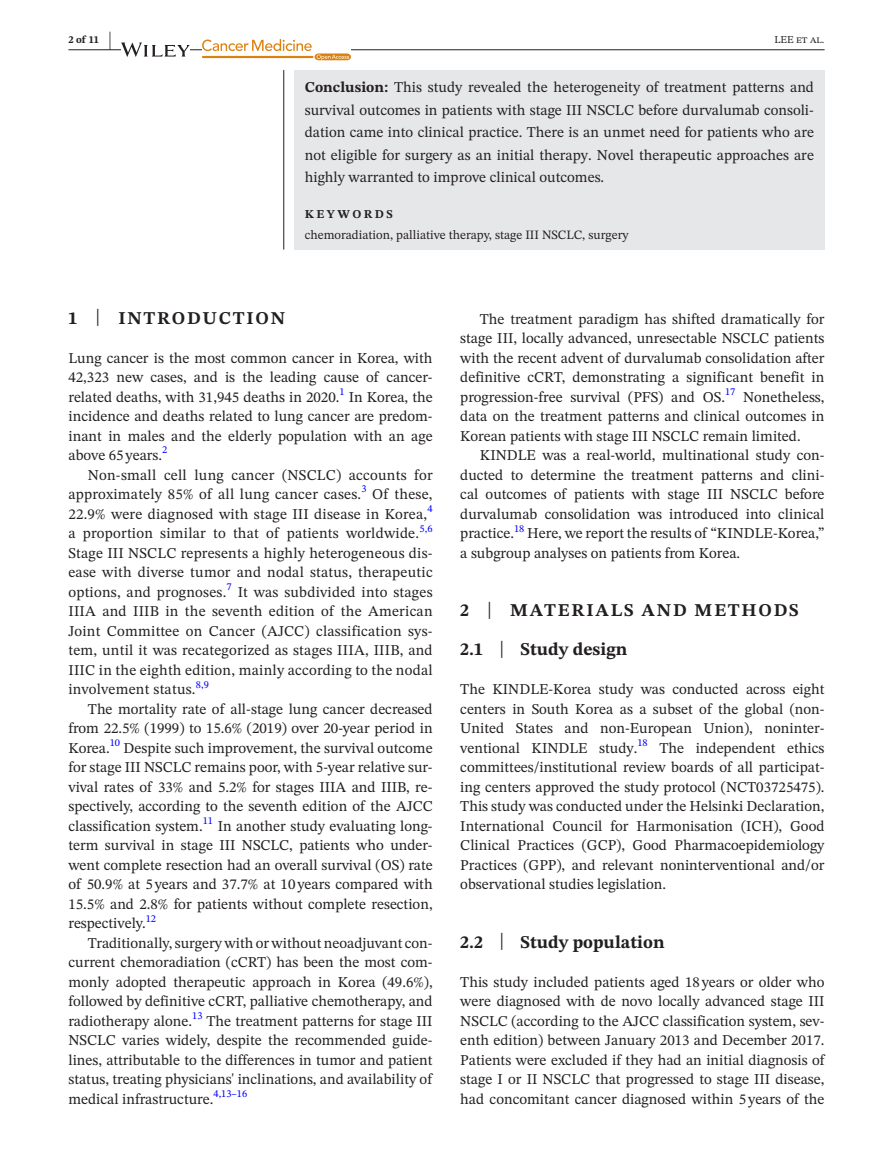
<style>
.page{position:relative;width:893px;height:1174px;background:#fff}
.page>*{position:absolute;margin:0;border:0;box-sizing:border-box;transform-origin:0 0}
.t1{font:700 18px/39px "STIX Two Text";letter-spacing:.085em;color:#231f20}
.t2{font:700 18px "STIX Two Text";color:#231f20}
.t3{font:15px/19.5px "STIX Two Text";color:#231f20;text-align:justify}
.t4{font:12.75px "STIX Two Text";color:#231f20}
.t5{font:700 12px "STIX Two Text";letter-spacing:.2em;color:#231f20}
.t6{font:10.5px "STIX Two Text";color:#00f}
.t7{font:10.5px "STIX Two Text";color:#231f20}
.t8{font:700 10.5px "STIX Two Text";color:#231f20}
.s1{font-size:21px}
.s2{font-weight:700}
.s3{font-weight:400;font-size:23.7px}
</style>
<div class="page">
<hr style="left:68px;top:49px;width:756px;height:1px;background:#231f20">
<svg style="left:121px;top:43px;width:69px;height:14px"></svg>
<svg style="left:202px;top:39px;width:149px;height:21px"></svg>
<div style="left:294px;top:70px;width:530px;height:179px;background:#e6e7e9"></div>
<hr style="left:283px;top:70px;width:1px;height:179px;background:#231f20">
<p class="t8" style="left:68px;top:32px;width:44px">2 of 11 <span class="s1">|</span></p>
<p class="t7" style="left:774px;top:32px;width:52px">LEE et al.</p>
<p class="t3" style="left:305px;top:76px;width:511px;line-height:22.5px"><span class="s2">Conclusion:</span> This study revealed the heterogeneity of treatment patterns and survival outcomes in patients with stage III NSCLC before durvalumab consoli&shy;dation came into clinical practice. There is an unmet need for patients who are not eligible for surgery as an initial therapy. Novel therapeutic approaches are highly warranted to improve clinical outcomes.</p>
<p class="t5" style="left:305px;top:205px;width:90px">KEYWORDS</p>
<p class="t4" style="left:305px;top:226px;width:325px">chemoradiation, palliative therapy, stage III NSCLC, surgery</p>
<p class="t1" style="left:68px;top:299px;width:218px">1 <span class="s3">|</span> INTRODUCTION</p>
<p class="t3" style="left:68px;top:348px;width:366px">Lung cancer is the most common cancer in Korea, with 42,323 new cases, and is the leading cause of cancer&shy;related deaths, with 31,945 deaths in 2020.</p>
<p class="t6" style="left:339px;top:384px;width:7px">1</p>
<p class="t3" style="left:68px;top:387px;width:366px;text-indent:280px">In Korea, the incidence and deaths related to lung cancer are predom&shy;inant in males and the elderly population with an age above 65 years.</p>
<p class="t6" style="left:162px;top:442px;width:7px">2</p>
<p class="t3" style="left:68px;top:465px;width:366px;text-indent:20px">Non-small cell lung cancer (NSCLC) accounts for approximately 85% of all lung cancer cases.</p>
<p class="t6" style="left:361px;top:481px;width:7px">3</p>
<p class="t3" style="left:68px;top:484px;width:366px;text-indent:304px">Of these,<br>22.9% were diagnosed with stage III disease in Korea,</p>
<p class="t6" style="left:427px;top:501px;width:7px">4</p>
<p class="t3" style="left:68px;top:523px;width:352px">a proportion similar to that of patients worldwide.</p>
<p class="t6" style="left:419px;top:520px;width:15px">5,6</p>
<p class="t3" style="left:68px;top:543px;width:366px">Stage III NSCLC represents a highly heterogeneous dis&shy;ease with diverse tumor and nodal status, therapeutic options, and prognoses.</p>
<p class="t6" style="left:227px;top:579px;width:7px">7</p>
<p class="t3" style="left:68px;top:582px;width:366px;text-indent:169px">It was subdivided into stages IIIA and IIIB in the seventh edition of the American Joint Committee on Cancer (AJCC) classification sys&shy;tem, until it was recategorized as stages IIIA, IIIB, and IIIC in the eighth edition, mainly according to the nodal involvement status.</p>
<p class="t6" style="left:196px;top:676px;width:15px">8,9</p>
<p class="t3" style="left:68px;top:699px;width:366px;text-indent:20px">The mortality rate of all-stage lung cancer decreased from 22.5% (1999) to 15.6% (2019) over 20-year period in Korea.</p>
<p class="t6" style="left:110px;top:735px;width:12px">10</p>
<p class="t3" style="left:68px;top:738px;width:366px;text-indent:55px">Despite such improvement, the survival outcome for stage III NSCLC remains poor, with 5-year relative sur&shy;vival rates of 33% and 5.2% for stages IIIA and IIIB, re&shy;spectively, according to the seventh edition of the AJCC classification system.</p>
<p class="t6" style="left:203px;top:813px;width:12px">11</p>
<p class="t3" style="left:68px;top:816px;width:366px;text-indent:149px">In another study evaluating long&shy;term survival in stage III NSCLC, patients who under&shy;went complete resection had an overall survival (OS) rate of 50.9% at 5 years and 37.7% at 10 years compared with 15.5% and 2.8% for patients without complete resection, respectively.</p>
<p class="t6" style="left:146px;top:910px;width:12px">12</p>
<p class="t3" style="left:68px;top:933px;width:366px;text-indent:20px">Traditionally, surgery with or without neoadjuvant con&shy;current chemoradiation (cCRT) has been the most com&shy;monly adopted therapeutic approach in Korea (49.6%), followed by definitive cCRT, palliative chemotherapy, and radiotherapy alone.</p>
<p class="t6" style="left:192px;top:1008px;width:12px">13</p>
<p class="t3" style="left:68px;top:1011px;width:366px;text-indent:138px">The treatment patterns for stage III NSCLC varies widely, despite the recommended guide&shy;lines, attributable to the differences in tumor and patient status, treating physicians' inclinations, and availability of medical infrastructure.</p>
<p class="t6" style="left:213px;top:1086px;width:35px">4,13–16</p>
<p class="t3" style="left:460px;top:309px;width:366px;text-indent:20px">The treatment paradigm has shifted dramatically for stage III, locally advanced, unresectable NSCLC patients with the recent advent of durvalumab consolidation after definitive cCRT, demonstrating a significant benefit in progression-free survival (PFS) and OS.</p>
<p class="t6" style="left:725px;top:384px;width:12px">17</p>
<p class="t3" style="left:460px;top:387px;width:366px;text-indent:283px">Nonetheless, data on the treatment patterns and clinical outcomes in Korean patients with stage III NSCLC remain limited.</p>
<p class="t3" style="left:460px;top:445px;width:366px;text-indent:20px">KINDLE was a real-world, multinational study con&shy;ducted to determine the treatment patterns and clini&shy;cal outcomes of patients with stage III NSCLC before durvalumab consolidation was introduced into clinical practice.</p>
<p class="t6" style="left:514px;top:520px;width:12px">18</p>
<p class="t3" style="left:460px;top:523px;width:366px;text-indent:67px">Here, we report the results of “KINDLE-Korea,” a subgroup analyses on patients from Korea.</p>
<p class="t1" style="left:460px;top:591px;width:340px">2 <span class="s3">|</span> MATERIALS AND METHODS<br>2.1 <span class="s3">|</span> Study design</p>
<p class="t3" style="left:460px;top:679px;width:366px">The KINDLE-Korea study was conducted across eight centers in South Korea as a subset of the global (non-United States and non-European Union), noninter&shy;ventional KINDLE study.</p>
<p class="t6" style="left:637px;top:735px;width:12px">18</p>
<p class="t3" style="left:460px;top:738px;width:366px;text-indent:199px">The independent ethics committees/institutional review boards of all participat&shy;ing centers approved the study protocol (NCT03725475).<br>This study was conducted under the Helsinki Declaration, International Council for Harmonisation (ICH), Good Clinical Practices (GCP), Good Pharmacoepidemiology Practices (GPP), and relevant noninterventional and/or observational studies legislation.</p>
<p class="t2" style="left:460px;top:929px;width:206px">2.2 <span class="s3">|</span> Study population</p>
<p class="t3" style="left:460px;top:972px;width:366px">This study included patients aged 18 years or older who were diagnosed with de novo locally advanced stage III NSCLC (according to the AJCC classification system, sev&shy;enth edition) between January 2013 and December 2017.<br>Patients were excluded if they had an initial diagnosis of stage I or II NSCLC that progressed to stage III disease, had concomitant cancer diagnosed within 5 years of the</p>
</div>
